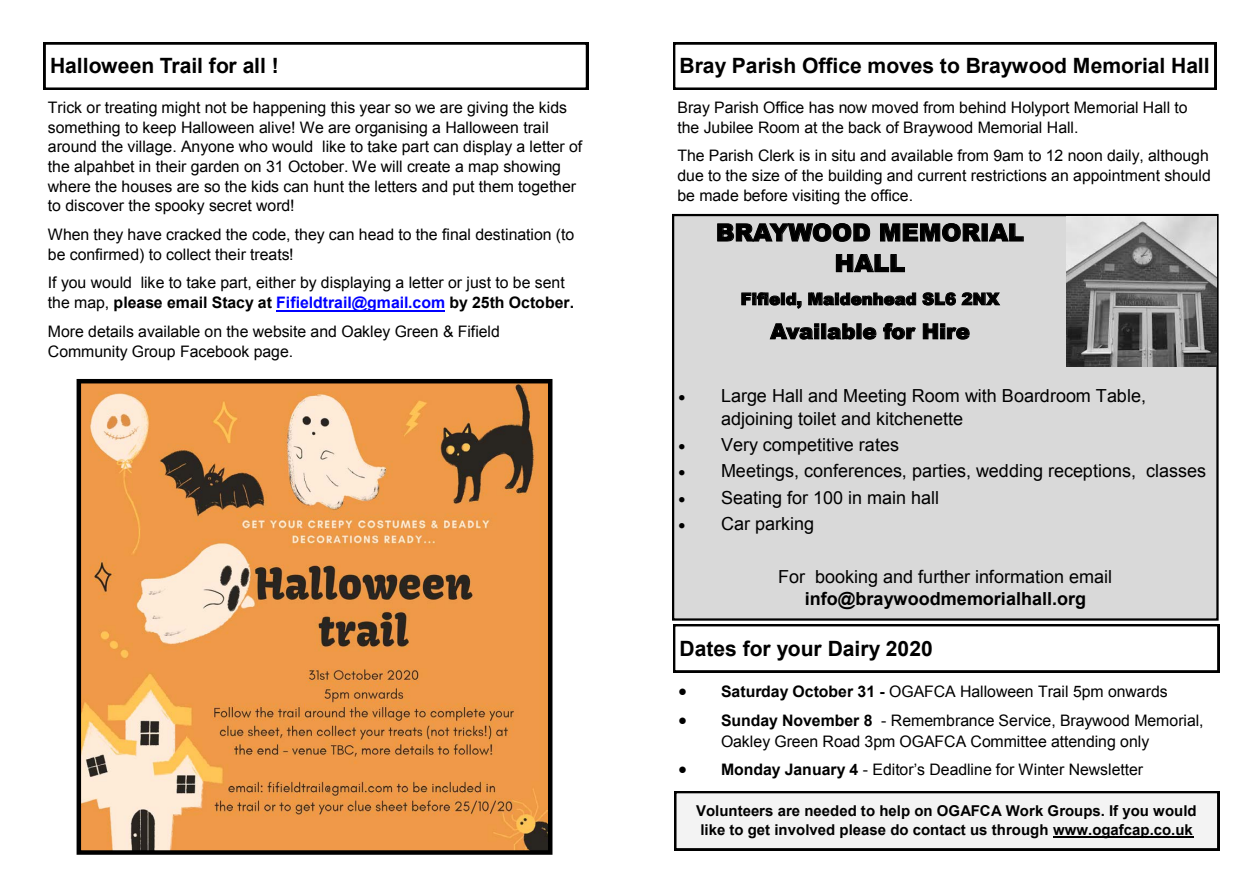
<style>
.page{position:relative;width:1259px;height:893px;background:#fff}
.page>*{position:absolute;margin:0;border:0;box-sizing:border-box;transform-origin:0 0}
.t1{font:900 24px/30.6px "Arial";color:#000;text-align:center}
.t2{font:700 21.15px "Arial";color:#000}
.t3{font:700 21px "Arial";color:#000}
.t4{font:900 21px "Arial";color:#000}
.t5{font:18px/23.2px "Arial";color:#000}
.t6{font:700 18px "Arial";color:#000}
.t7{font:900 16.5px "Arial";letter-spacing:-.005em;color:#000}
.t8{font:15.9px/19.8px "Arial";color:#000}
.t9{font:700 15px/19.5px "Arial";color:#000}
.s1{font-weight:700}
.s2{font-weight:700;color:#00f}
</style>
<div class="page">
<img style="left:82px;top:384px;width:465px;height:466px">
<div style="left:77px;top:379px;width:475px;height:476px;border:4px solid #000"></div>
<hr style="left:276px;top:310px;width:169px;height:1px;background:#00f">
<svg style="left:44px;top:42px;width:544px;height:48px"></svg>
<div style="left:673px;top:215px;width:544px;height:404px;background:#d9d9d9"></div>
<div style="left:672px;top:214px;width:546px;height:407px;border:2px solid #000"></div>
<svg style="left:717px;top:223px;width:153px;height:19px"></svg>
<svg style="left:880px;top:223px;width:101px;height:19px"></svg>
<svg style="left:988px;top:223px;width:36px;height:19px"></svg>
<svg style="left:835px;top:254px;width:70px;height:19px"></svg>
<svg style="left:741px;top:292px;width:39px;height:13px"></svg>
<div style="left:781px;top:293px;width:4px;height:12px;border:1px solid #000"></div>
<svg style="left:786px;top:292px;width:15px;height:17px"></svg>
<svg style="left:808px;top:292px;width:108px;height:13px"></svg>
<svg style="left:922px;top:292px;width:78px;height:13px"></svg>
<svg style="left:769px;top:323px;width:50px;height:17px"></svg>
<div style="left:814px;top:328px;width:5px;height:11px;border:1px solid #000"></div>
<div style="left:821px;top:323px;width:5px;height:16px;border:1px solid #000"></div>
<svg style="left:827px;top:323px;width:28px;height:17px"></svg>
<svg style="left:862px;top:327px;width:14px;height:13px"></svg>
<svg style="left:883px;top:323px;width:33px;height:17px"></svg>
<svg style="left:922px;top:323px;width:48px;height:17px"></svg>
<img style="left:1066px;top:216px;width:150px;height:150px">
<svg style="left:674px;top:791px;width:545px;height:59px"></svg>
<hr style="left:1053px;top:837px;width:140px;height:1px;background:#000">
<svg style="left:673px;top:42px;width:543px;height:48px"></svg>
<svg style="left:673px;top:624px;width:546px;height:48px"></svg>
<h2 class="t2" style="left:50px;top:51px;width:230px">Halloween Trail for all !</h2>
<p class="t8" style="left:48px;top:97px;width:536px">Trick or treating might not be happening this year so we are giving the kids something to keep Halloween alive! We are organising a Halloween trail around the village. Anyone who would like to take part can display a letter of the alpahbet in their garden on 31 October. We will create a map showing where the houses are so the kids can hunt the letters and put them together to discover the spooky secret word!</p>
<p class="t8" style="left:48px;top:224px;width:528px">When they have cracked the code, they can head to the final destination (to be confirmed) to collect their treats!</p>
<p class="t8" style="left:48px;top:273px;width:528px">If you would like to take part, either by displaying a letter or just to be sent the map, <span class="s1">please email Stacy at</span> <span class="s2">Fifieldtrail@gmail.com</span> <span class="s1">by 25th October.</span></p>
<p class="t8" style="left:48px;top:321px;width:453px">More details available on the website and Oakley Green &amp; Fifield<br>Community Group Facebook page.</p>
<h2 class="t2" style="left:679px;top:51px;width:532px">Bray Parish Office moves to Braywood Memorial Hall</h2>
<p class="t8" style="left:677px;top:97px;width:512px">Bray Parish Office has now moved from behind Holyport Memorial Hall to the Jubilee Room at the back of Braywood Memorial Hall.</p>
<p class="t8" style="left:677px;top:146px;width:535px">The Parish Clerk is in situ and available from 9am to 12 noon daily, although due to the size of the building and current restrictions an appointment should be made before visiting the office.</p>
<h1 class="t1" style="left:716px;top:216px;width:309px">BRAYWOOD MEMORIAL<br>HALL</h1>
<p class="t7" style="left:740px;top:287px;width:260px">Fifield, Maidenhead SL6 2NX</p>
<h3 class="t4" style="left:770px;top:316px;width:201px">Available for Hire</h3>
<p class="t5" style="left:721px;top:384px;width:426px;text-indent:-43px">• Large Hall and Meeting Room with Boardroom Table, adjoining toilet and kitchenette</p>
<p class="t5" style="left:678px;top:433px;width:222px">• Very competitive rates</p>
<p class="t5" style="left:678px;top:459px;width:529px">• Meetings, conferences, parties, wedding receptions, classes</p>
<p class="t5" style="left:678px;top:486px;width:262px">• Seating for 100 in main hall</p>
<p class="t5" style="left:678px;top:512px;width:137px">• Car parking</p>
<p class="t5" style="left:778px;top:565px;width:336px">For booking and further information email</p>
<p class="t6" style="left:805px;top:586px;width:283px">info@braywoodmemorialhall.org</p>
<h3 class="t3" style="left:679px;top:633px;width:255px">Dates for your Dairy 2020</h3>
<p class="t8" style="left:678px;top:682px;width:491px">• <span class="s1">Saturday October 31 -</span> OGAFCA Halloween Trail 5pm onwards</p>
<p class="t8" style="left:721px;top:710px;width:484px;line-height:20.5px;text-indent:-43px">• <span class="s1">Sunday November 8</span> - Remembrance Service, Braywood Memorial,<br>Oakley Green Road 3pm OGAFCA Committee attending only</p>
<p class="t8" style="left:678px;top:760px;width:466px">• <span class="s1">Monday January 4</span> - Editor’s Deadline for Winter Newsletter</p>
<p class="t9" style="left:696px;top:801px;width:502px">Volunteers are needed to help on OGAFCA Work Groups. If you would like to get involved please do contact us through www.ogafcap.co.uk</p>
</div>
